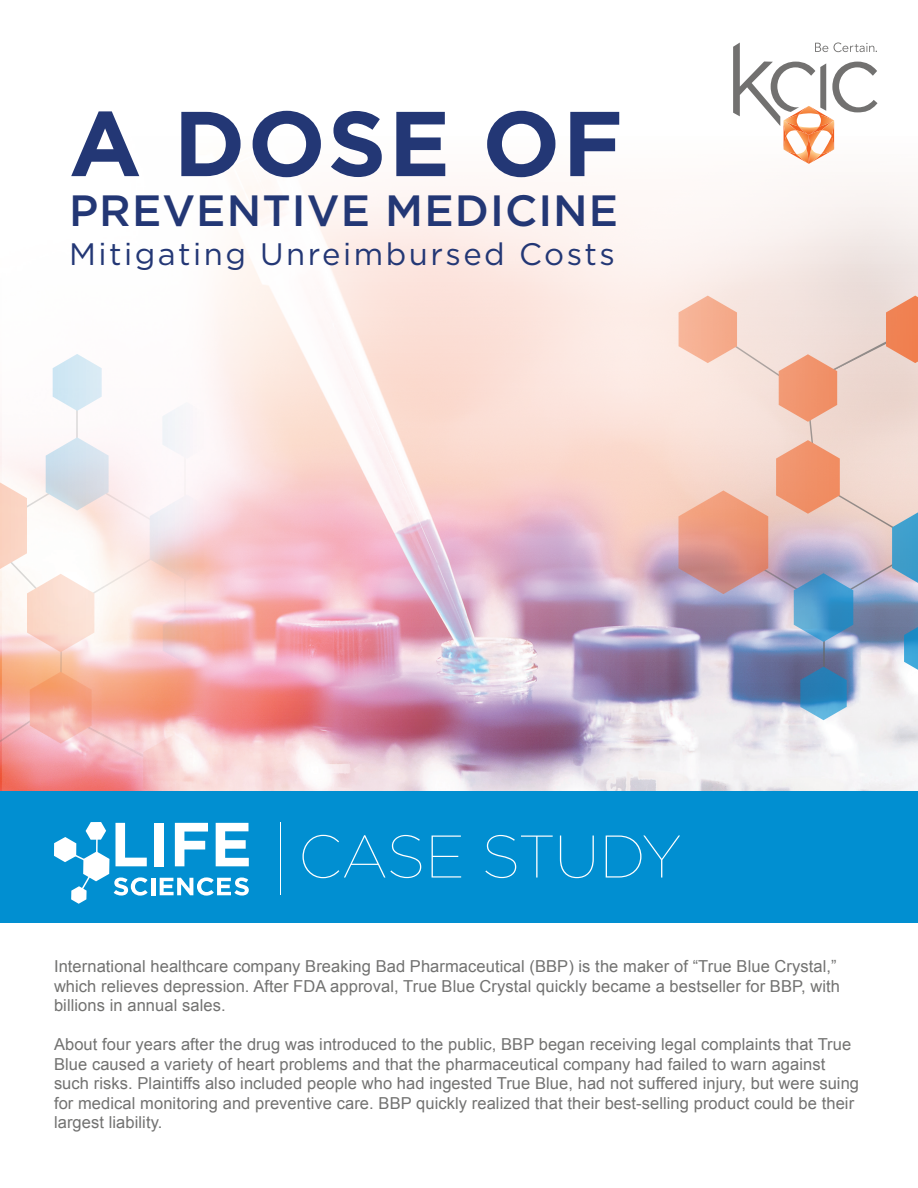
<style>
.page{position:relative;width:918px;height:1188px;background:#fff}
.page>*{position:absolute;margin:0;border:0;box-sizing:border-box;transform-origin:0 0}
.t1{font:700 91.8px "Gotham HTF";letter-spacing:.025em;color:#233775}
.t2{font:100 60px "Gotham HTF";color:#fff}
.t3{font:500 43.8px "Gotham HTF";letter-spacing:.025em;color:#233775}
.t4{font:31.05px "Gotham HTF";letter-spacing:.08em;color:#233775}
.t5{font:16.5px/19.5px "Arial";letter-spacing:.005em;color:#727271}
</style>
<div class="page">
<img style="left:213px;top:182px;width:705px;height:609px">
<svg style="left:0;top:354px;width:354px;height:437px"></svg>
<div style="left:0;top:791px;width:918px;height:131px;background:#018fd1"></div>
<svg style="left:678px;top:296px;width:240px;height:424px;background:#cdbabe"></svg>
<svg style="left:733px;top:42px;width:145px;height:122px"></svg>
<div style="left:154px;top:823px;width:10px;height:43px;background:#fff"></div>
<svg style="left:175px;top:823px;width:33px;height:43px"></svg>
<svg style="left:216px;top:823px;width:33px;height:43px"></svg>
<hr style="left:151px;top:878px;width:4px;height:17px;background:#fff">
<svg style="left:160px;top:877px;width:89px;height:19px"></svg>
<svg style="left:54px;top:822px;width:94px;height:82px"></svg>
<hr style="left:280px;top:822px;width:1px;height:73px;background:#fff">
<h1 class="t1" style="left:69px;top:91px;width:555px">A DOSE OF</h1>
<h3 class="t3" style="left:69px;top:185px;width:551px">PREVENTIVE MEDICINE</h3>
<h3 class="t4" style="left:69px;top:236px;width:547px">Mitigating Unreimbursed Costs</h3>
<h2 class="t2" style="left:298px;top:824px;width:385px">CASE STUDY</h2>
<p class="t5" style="left:54px;top:957px;width:787px">International healthcare company Breaking Bad Pharmaceutical (BBP) is the maker of “True Blue Crystal,” which relieves depression. After FDA approval, True Blue Crystal quickly became a bestseller for BBP, with billions in annual sales.</p>
<p class="t5" style="left:54px;top:1035px;width:807px">About four years after the drug was introduced to the public, BBP began receiving legal complaints that True Blue caused a variety of heart problems and that the pharmaceutical company had failed to warn against such risks. Plaintiffs also included people who had ingested True Blue, had not suffered injury, but were suing for medical monitoring and preventive care. BBP quickly realized that their best-selling product could be their largest liability.</p>
</div>
